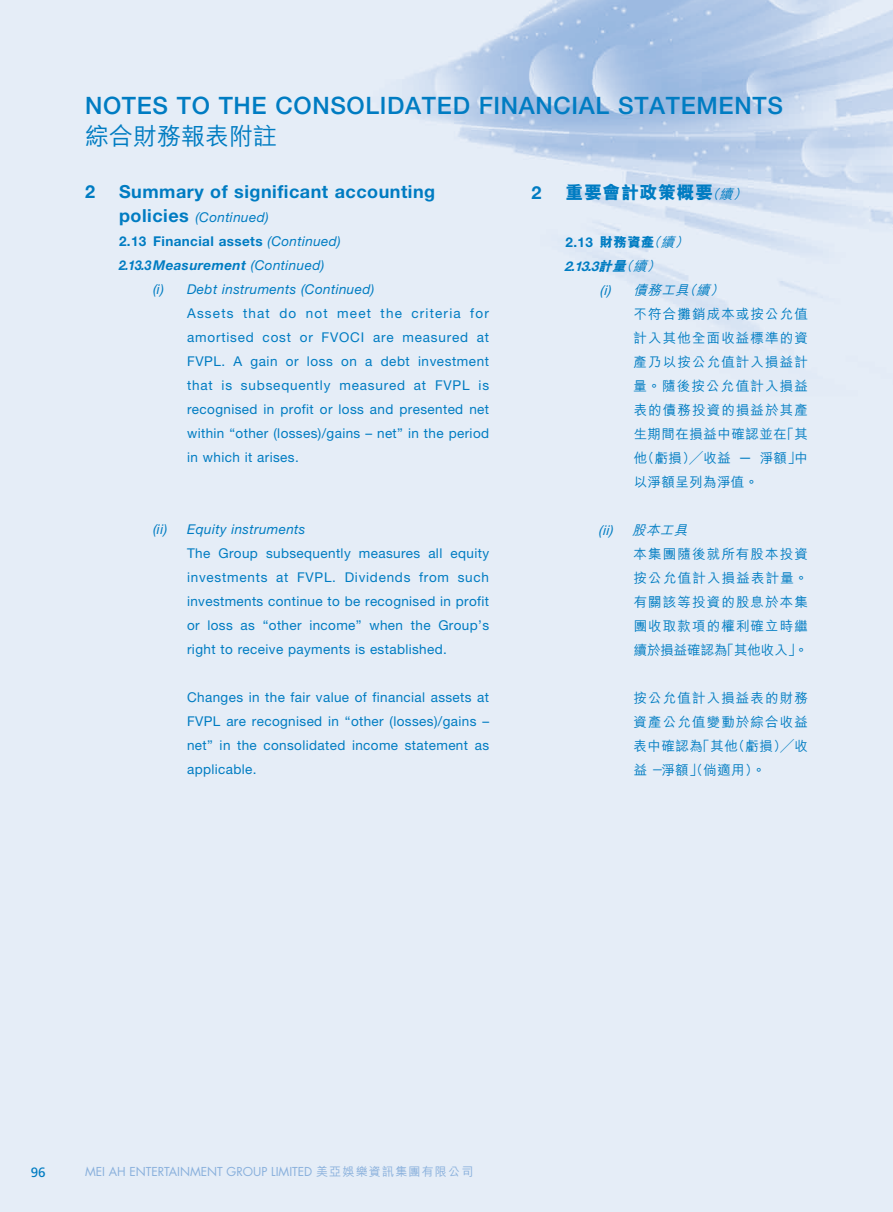
<style>
.page{position:relative;width:893px;height:1212px;background:#fff}
.page>*{position:absolute;margin:0;border:0;box-sizing:border-box;transform-origin:0 0}
.t1{font:500 24px "Helvetica Neue";letter-spacing:.03em;color:#007cc2}
.t2{font:500 24px "M Hei HK";color:#007cc2}
.t3{font:700 18px "Helvetica Neue";letter-spacing:.03em;color:#007cc2}
.t4{font:800 18px "M Hei HK";letter-spacing:.03em;color:#007cc2}
.t5{font:13.5px/24px "Helvetica Neue";letter-spacing:.03em;color:#007cc2;text-align:justify}
.t6{font:500 13.5px/24px "M Hei HK";letter-spacing:.085em;color:#007cc2;text-align:justify}
.t7{font:italic 13.5px/24px "Helvetica Neue";letter-spacing:.03em;color:#007cc2}
.t8{font:italic 500 13.5px/24px "M Hei HK";color:#007cc2}
.t9{font:italic 13.5px "Helvetica Neue";color:#007cc2}
.t10{font:13.5px "Frutiger";color:#007cc2}
.t11{font:12px "Futura";color:#89b0dc}
.s1{font-weight:500;font-style:italic;font-size:13.5px}
.s2{font-family:"Helvetica Neue";font-weight:700;font-style:normal}
.s3{font-weight:800;font-style:normal}
.s4{font-family:"Helvetica Neue";font-weight:700}
.s5{font-weight:800}
.s6{font-family:"Helvetica Neue";font-weight:400;font-style:italic}
.s7{font-style:italic}
.s8{font-family:"Helvetica Neue";font-weight:400}
.s9{font-family:"M Hei HK";font-weight:500}
.s10{font-weight:700;font-style:normal;font-size:18px}
.s11{font-weight:700;font-style:normal}
.s12{font-weight:700}
</style>
<div class="page">
<h1 class="t1" style="left:85px;top:91px;width:18px">NOTES</h1>
<h1 class="t1" style="left:177px;top:91px;width:118px">TO THE CONSO</h1>
<h1 class="t1" style="left:365px;top:91px;width:370px">LIDATE D FINANC IAL STATEMENTS</h1>
<h1 class="t2" style="left:85px;top:119px;width:193px">綜合財務報表附註</h1>
<h2 class="t3" style="left:531px;top:181px;width:12px">2</h2>
<h2 class="t4" style="left:566px;top:180px;width:187px">重要會計政策概要<span class="s1">（續）</span></h2>
<p class="t8" style="left:564px;top:229px;width:130px"><span class="s2">2.13</span> <span class="s3">財務資產</span>（續）<br><span class="s4">2.13.3</span><span class="s5">計量</span>（續）</p>
<p class="t6" style="left:634px;top:277px;width:176px;text-align:left;text-indent:-34px"><span class="s6">(i)</span> <span class="s7">債務工具（續）<br></span>不符合攤銷成本或按公允值計入其他全面收益標準的資產乃以按公允值計入損益計量。隨後按公允值計入損益表的債務投資的損益於其產生期間在損益中確認並在「其他（虧損）╱收益 <span class="s8">—</span> 淨額」中以淨額呈列為淨值。</p>
<p class="t9" style="left:598px;top:522px;width:95px">(ii) <span class="s9">股本工具</span></p>
<p class="t6" style="left:634px;top:541px;width:176px">本集團隨後就所有股本投資按公允值計入損益表計量。有關該等投資的股息於本集團收取款項的權利確立時繼續於損益確認為「其他收入」。</p>
<p class="t6" style="left:634px;top:685px;width:176px">按公允值計入損益表的財務資產公允值變動於綜合收益表中確認為「其他（虧損）╱收益－淨額」（倘適用）。</p>
<h2 class="t3" style="left:85px;top:181px;width:12px">2</h2>
<h2 class="t3" style="left:119px;top:181px;width:318px">Summary of significant accounting</h2>
<p class="t7" style="left:119px;top:205px;width:223px"><span class="s10">policies</span> (Continued)<br><span class="s11">2.13 Financial assets</span> (Continued)<br><span class="s12">2.13.3Measurement</span> (Continued)</p>
<p class="t7" style="left:153px;top:277px;width:223px">(i) Debt instruments (Continued)</p>
<p class="t5" style="left:187px;top:301px;width:304px">Assets that do not meet the criteria for amortised cost or FVOCI are measured at FVPL. A gain or loss on a debt investment that is subsequently measured at FVPL is recognised in profit or loss and presented net within “other (losses)/gains – net” in the period in which it arises.</p>
<p class="t7" style="left:153px;top:517px;width:154px">(ii) Equity instruments</p>
<p class="t5" style="left:187px;top:541px;width:303px">The Group subsequently measures all equity investments at FVPL. Dividends from such investments continue to be recognised in profit or loss as “other income” when the Group’s right to receive payments is established.</p>
<p class="t5" style="left:187px;top:685px;width:303px">Changes in the fair value of financial assets at FVPL are recognised in “other (losses)/gains – net” in the consolidated income statement as applicable.</p>
<p class="t10" style="left:31px;top:1164px;width:17px">96</p>
<p class="t11" style="left:85px;top:1164px;width:390px">MEI AH ENTERTAINMENT GROUP LIMITED <span class="s9">美亞娛樂資訊集團有限公司</span></p>
</div>
